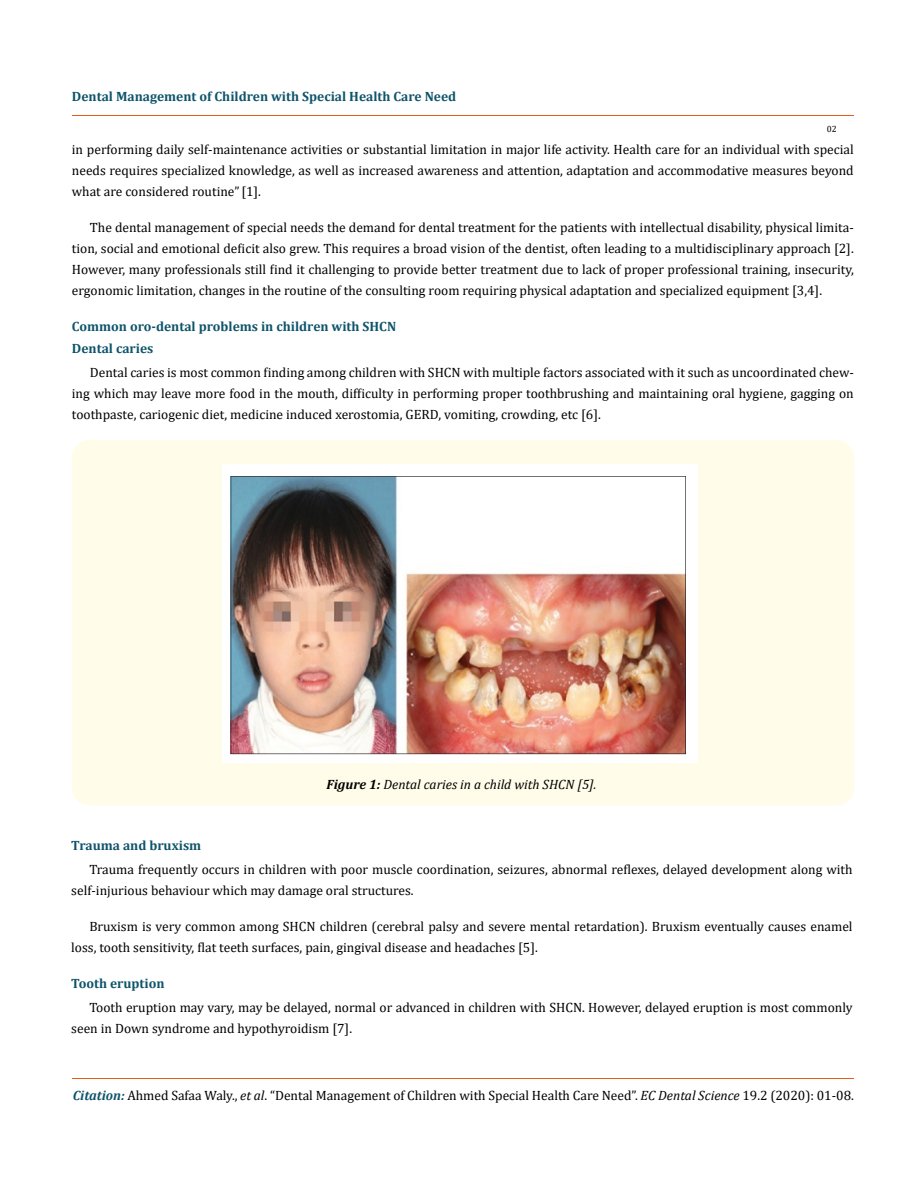
<style>
.page{position:relative;width:917px;height:1188px;background:#fff}
.page>*{position:absolute;margin:0;border:0;box-sizing:border-box;transform-origin:0 0}
.t1{font:13.5px/21px "Cambria";color:#000;text-align:justify}
.t2{font:700 13.5px/22.5px "Cambria";color:#0e546a}
.t3{font:italic 13.5px "Cambria";color:#000}
.t4{font:9px "Cambria";color:#000}
.s1{font-weight:700}
.s2{font-weight:700;font-style:italic;color:#0e546a}
.s3{font-style:italic}
</style>
<div class="page">
<hr style="left:72px;top:115px;width:781px;height:1px;background:#e05d1a">
<hr style="left:72px;top:1079px;width:781px;height:1px;background:#e05d1a">
<div style="left:72px;top:440px;width:782px;height:366px;background:#fffde9;border-radius:18px"></div>
<img style="left:222px;top:465px;width:475px;height:297px">
<p class="t2" style="left:72px;top:85px;width:386px">Dental Management of Children with Special Health Care Need</p>
<p class="t4" style="left:826px;top:123px;width:11px">02</p>
<p class="t1" style="left:72px;top:138px;width:783px">in performing daily self-maintenance activities or substantial limitation in major life activity. Health care for an individual with special needs requires specialized knowledge, as well as increased awareness and attention, adaptation and accommodative measures beyond what are considered routine”[1].</p>
<p class="t1" style="left:72px;top:216px;width:783px;text-indent:18px">The dental management of special needs the demand for dental treatment for the patients with intellectual disability, physical limita&shy;tion, social and emotional deficit also grew. This requires a broad vision of the dentist, often leading to a multidisciplinary approach [2].<br>However, many professionals still find it challenging to provide better treatment due to lack of proper professional training, insecurity, ergonomic limitation, changes in the routine of the consulting room requiring physical adaptation and specialized equipment [3,4].</p>
<p class="t2" style="left:72px;top:314px;width:326px">Common oro-dental problems in children with SHCN<br>Dental caries</p>
<p class="t1" style="left:72px;top:362px;width:783px;text-indent:18px">Dental caries is most common finding among children with SHCN with multiple factors associated with it such as uncoordinated chew&shy;ing which may leave more food in the mouth, difficulty in performing proper toothbrushing and maintaining oral hygiene, gagging on toothpaste, cariogenic diet, medicine induced xerostomia, GERD, vomiting, crowding, etc [6].</p>
<p class="t3" style="left:326px;top:775px;width:271px"><span class="s1">Figure 1:</span> Dental caries in a child with SHCN [5].</p>
<p class="t2" style="left:71px;top:833px;width:131px">Trauma and bruxism</p>
<p class="t1" style="left:71px;top:859px;width:782px;text-indent:18px">Trauma frequently occurs in children with poor muscle coordination, seizures, abnormal reflexes, delayed development along with self-injurious behaviour which may damage oral structures.</p>
<p class="t1" style="left:71px;top:916px;width:782px;text-indent:18px">Bruxism is very common among SHCN children (cerebral palsy and severe mental retardation). Bruxism eventually causes enamel loss, tooth sensitivity, flat teeth surfaces, pain, gingival disease and headaches [5].</p>
<p class="t2" style="left:71px;top:972px;width:95px">Tooth eruption</p>
<p class="t1" style="left:71px;top:997px;width:782px;text-indent:18px">Tooth eruption may vary, may be delayed, normal or advanced in children with SHCN. However, delayed eruption is most commonly seen in Down syndrome and hypothyroidism [7].</p>
<p class="t1" style="left:73px;top:1085px;width:782px"><span class="s2">Citation:</span> Ahmed Safaa Waly., <span class="s3">et al</span>. “Dental Management of Children with Special Health Care Need”. <span class="s3">EC Dental Science</span> 19.2 (2020): 01-08.</p>
</div>
